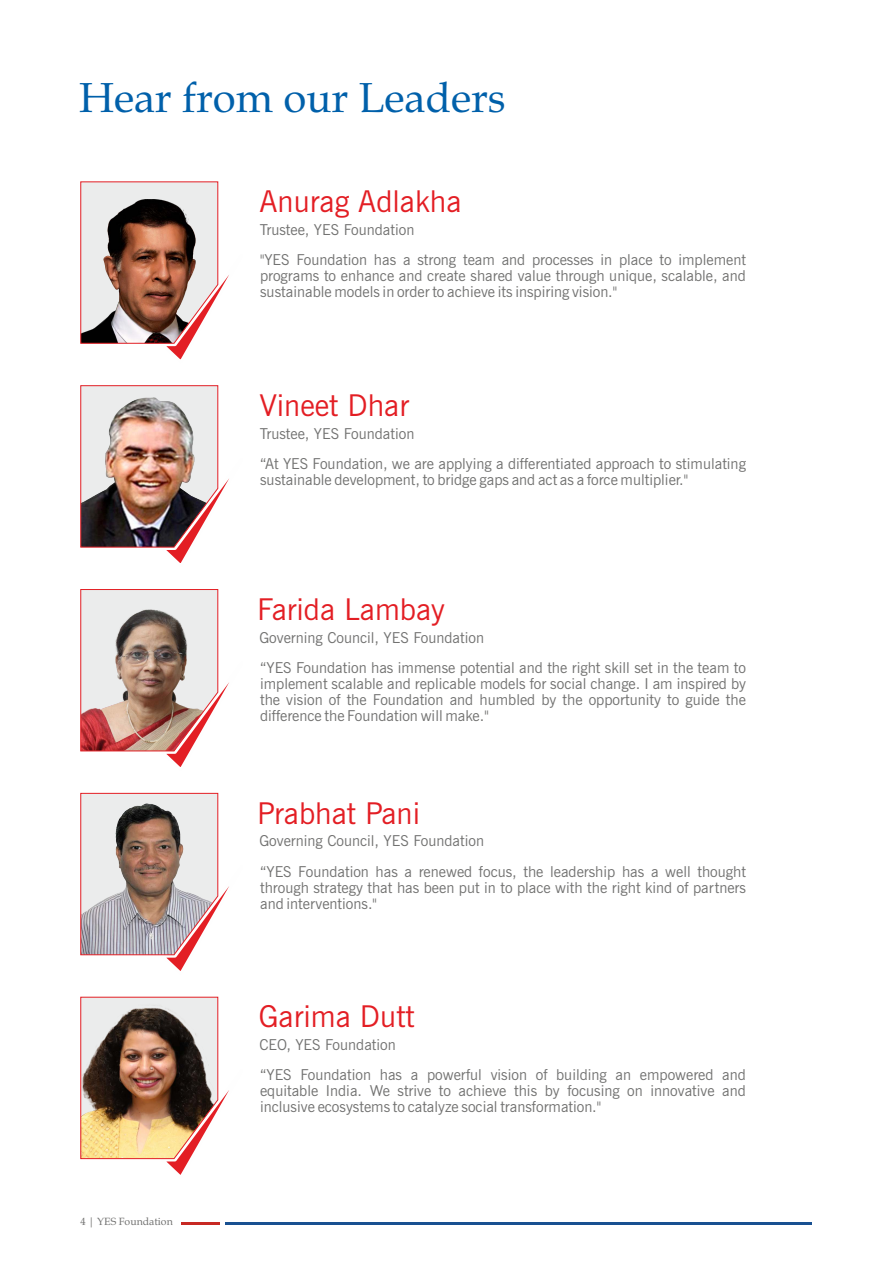
<style>
.page{position:relative;width:893px;height:1263px;background:#fff}
.page>*{position:absolute;margin:0;border:0;box-sizing:border-box;transform-origin:0 0}
.t1{font:42px "Book Antiqua";color:#0060aa}
.t2{font:30px "News Gothic BT";color:#e31e24}
.t3{font:15px/30.2px "News Gothic BT";color:#727271}
.t4{font:10.5px "Book Antiqua";color:#727271}
</style>
<div class="page">
<hr style="left:225px;top:1222px;width:587px;height:3px;background:#185091">
<hr style="left:181px;top:1222px;width:39px;height:3px;background:#c72923">
<img style="left:80px;top:996px;width:149px;height:179px">
<svg style="left:80px;top:792px;width:149px;height:179px"></svg>
<img style="left:80px;top:589px;width:149px;height:178px">
<img style="left:80px;top:385px;width:149px;height:178px">
<svg style="left:80px;top:181px;width:149px;height:179px"></svg>
<h1 class="t1" style="left:79px;top:81px;width:428px">Hear from our Leaders</h1>
<h2 class="t2" style="left:260px;top:189px;width:203px">Anurag Adlakha</h2>
<p class="t3" style="left:260px;top:216px;width:488px">Trustee, YES Foundation<br>"YES Foundation has a strong team and processes in place to implement</p>
<p class="t3" style="left:260px;top:269px;width:487px;line-height:16.2px">programs to enhance and create shared value through unique, scalable, and sustainable models in order to achieve its inspiring vision."</p>
<h2 class="t2" style="left:260px;top:393px;width:151px">Vineet Dhar</h2>
<p class="t3" style="left:260px;top:420px;width:488px">Trustee, YES Foundation<br>“At YES Foundation, we are applying a differentiated approach to stimulating</p>
<p class="t3" style="left:260px;top:466px;width:429px">sustainable development, to bridge gaps and act as a force multiplier."</p>
<h2 class="t2" style="left:257px;top:597px;width:189px">Farida Lambay</h2>
<p class="t3" style="left:259px;top:624px;width:488px">Governing Council, YES Foundation<br>“YES Foundation has immense potential and the right skill set in the team to</p>
<p class="t3" style="left:260px;top:677px;width:487px;line-height:16.2px;text-align:justify">implement scalable and replicable models for social change. I am inspired by the vision of the Foundation and humbled by the opportunity to guide the difference the Foundation will make."</p>
<h2 class="t2" style="left:257px;top:801px;width:164px">Prabhat Pani</h2>
<p class="t3" style="left:259px;top:827px;width:488px">Governing Council, YES Foundation<br>“YES Foundation has a renewed focus, the leadership has a well thought</p>
<p class="t3" style="left:260px;top:881px;width:487px;line-height:16.2px">through strategy that has been put in to place with the right kind of partners and interventions."</p>
<p class="t4" style="left:80px;top:1217px;width:94px">4 | YES Foundation</p>
<h2 class="t2" style="left:259px;top:1004px;width:157px">Garima Dutt</h2>
<p class="t3" style="left:259px;top:1031px;width:488px">CEO, YES Foundation<br>“YES Foundation has a powerful vision of building an empowered and</p>
<p class="t3" style="left:260px;top:1084px;width:487px;line-height:16.2px">equitable India. We strive to achieve this by focusing on innovative and inclusive ecosystems to catalyze social transformation."</p>
</div>
